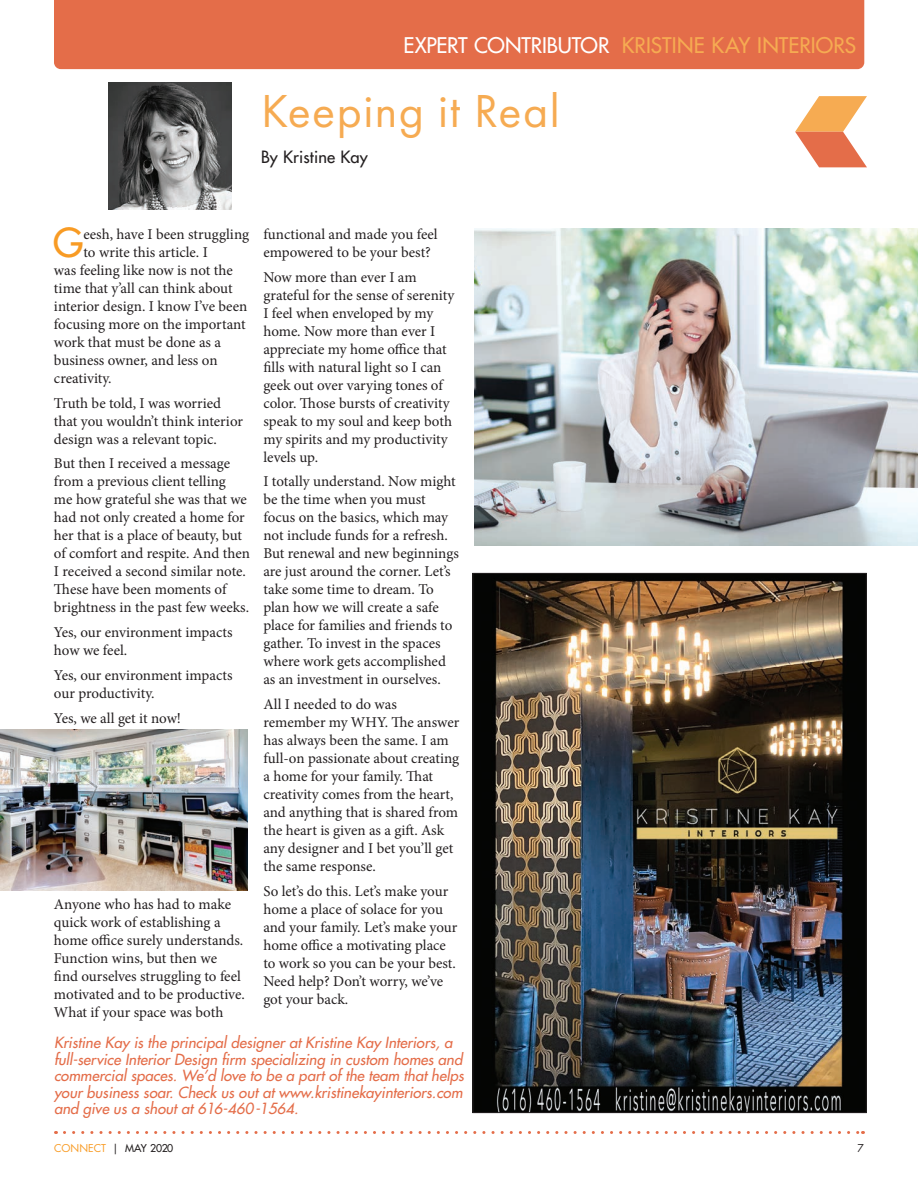
<style>
.page{position:relative;width:918px;height:1188px;background:#fff}
.page>*{position:absolute;margin:0;border:0;box-sizing:border-box;transform-origin:0 0}
.t1{font:48px "Futura PT";letter-spacing:.03em;color:#f6ab52}
.t2{font:38.85px "Futura";color:#f89b24}
.t3{font:21px "Futura";color:#f6ab52}
.t4{font:16.5px "Futura";letter-spacing:.01em;color:#231f20}
.t5{font:15px/18px "Minion Pro";letter-spacing:-.005em;color:#231f20}
.t6{font:italic 15px/16.5px "Futura";color:#e46d49}
.t7{font:10.5px "Futura";color:#f89b24}
.t8{font:10.5px "Futura";color:#231f20}
.s1{color:#fff}
.s2{color:#231f20}
</style>
<div class="page">
<svg style="left:64px;top:1131px;width:799px;height:3px"></svg>
<img style="left:474px;top:575px;width:391px;height:536px">
<div style="left:54px;top:0;width:810px;height:69px;background:#e46d49"></div>
<svg style="left:795px;top:96px;width:72px;height:71px"></svg>
<img style="left:108px;top:82px;width:123px;height:128px">
<img style="left:0;top:730px;width:248px;height:161px">
<img style="left:474px;top:228px;width:444px;height:318px">
<h3 class="t3" style="left:404px;top:32px;width:454px"><span class="s1">EXPERT CONTRIBUTOR</span> KRISTINE KAY INTERIORS</h3>
<h1 class="t1" style="left:261px;top:83px;width:300px">Keeping it Real</h1>
<p class="t4" style="left:261px;top:147px;width:108px">By Kristine Kay</p>
<h2 class="t2" style="left:53px;top:218px;width:32px">G</h2>
<p class="t5" style="left:84px;top:225px;width:167px">eesh, have I been struggling</p>
<p class="t5" style="left:84px;top:243px;width:126px">to write this article. I</p>
<p class="t5" style="left:54px;top:261px;width:180px">was feeling like now is not the</p>
<p class="t5" style="left:54px;top:279px;width:180px">time that y’all can think about</p>
<p class="t5" style="left:54px;top:297px;width:195px">interior design. I know I’ve been</p>
<p class="t5" style="left:54px;top:315px;width:193px">focusing more on the important</p>
<p class="t5" style="left:54px;top:333px;width:169px">work that must be done as a</p>
<p class="t5" style="left:54px;top:351px;width:165px">business owner, and less on</p>
<p class="t5" style="left:54px;top:369px;width:59px">creativity.</p>
<p class="t5" style="left:54px;top:394px;width:191px">Truth be told, I was worried that you wouldn’t think interior design was a relevant topic.</p>
<p class="t5" style="left:54px;top:455px;width:197px">But then I received a message from a previous client telling<br>me how grateful she was that we had not only created a home for her that is a place of beauty, but of comfort and respite. And then<br>I received a second similar note.<br>These have been moments of brightness in the past few weeks.</p>
<p class="t5" style="left:54px;top:623px;width:180px">Yes, our environment impacts how we feel.</p>
<p class="t5" style="left:54px;top:666px;width:180px">Yes, our environment impacts our productivity.</p>
<p class="t5" style="left:54px;top:709px;width:129px">Yes, we all get it now!</p>
<p class="t5" style="left:54px;top:896px;width:192px">Anyone who has had to make quick work of establishing a home office surely understands.<br>Function wins, but then we find ourselves struggling to feel motivated and to be productive.<br>What if your space was both</p>
<p class="t5" style="left:263px;top:225px;width:176px">functional and made you feel empowered to be your best?</p>
<p class="t5" style="left:263px;top:268px;width:192px">Now more than ever I am grateful for the sense of serenity<br>I feel when enveloped by my home. Now more than ever I appreciate my home office that fills with natural light so I can geek out over varying tones of color. Those bursts of creativity speak to my soul and keep both my spirits and my productivity levels up.</p>
<p class="t5" style="left:263px;top:473px;width:197px">I totally understand. Now might be the time when you must focus on the basics, which may not include funds for a refresh.<br>But renewal and new beginnings are just around the corner. Let’s take some time to dream. To plan how we will create a safe place for families and friends to gather. To invest in the spaces where work gets accomplished as an investment in ourselves.</p>
<p class="t5" style="left:263px;top:695px;width:197px">All I needed to do was remember my WHY. The answer has always been the same. I am full-on passionate about creating a home for your family. That creativity comes from the heart, and anything that is shared from the heart is given as a gift. Ask any designer and I bet you’ll get the same response.</p>
<p class="t5" style="left:263px;top:882px;width:196px">So let’s do this. Let’s make your home a place of solace for you and your family. Let’s make your home office a motivating place to work so you can be your best.<br>Need help? Don’t worry, we’ve got your back.</p>
<p class="t6" style="left:54px;top:1035px;width:411px">Kristine Kay is the principal designer at Kristine Kay Interiors, a full-service Interior Design firm specializing in custom homes and commercial spaces. We’d love to be a part of the team that helps your business soar. Check us out at www.kristinekayinteriors.com and give us a shout at 616-460-1564.</p>
<p class="t7" style="left:54px;top:1142px;width:121px">CONNECT <span class="s2">|</span> <span class="s2">MAY 2020</span></p>
<p class="t8" style="left:858px;top:1142px;width:8px">7</p>
</div>
